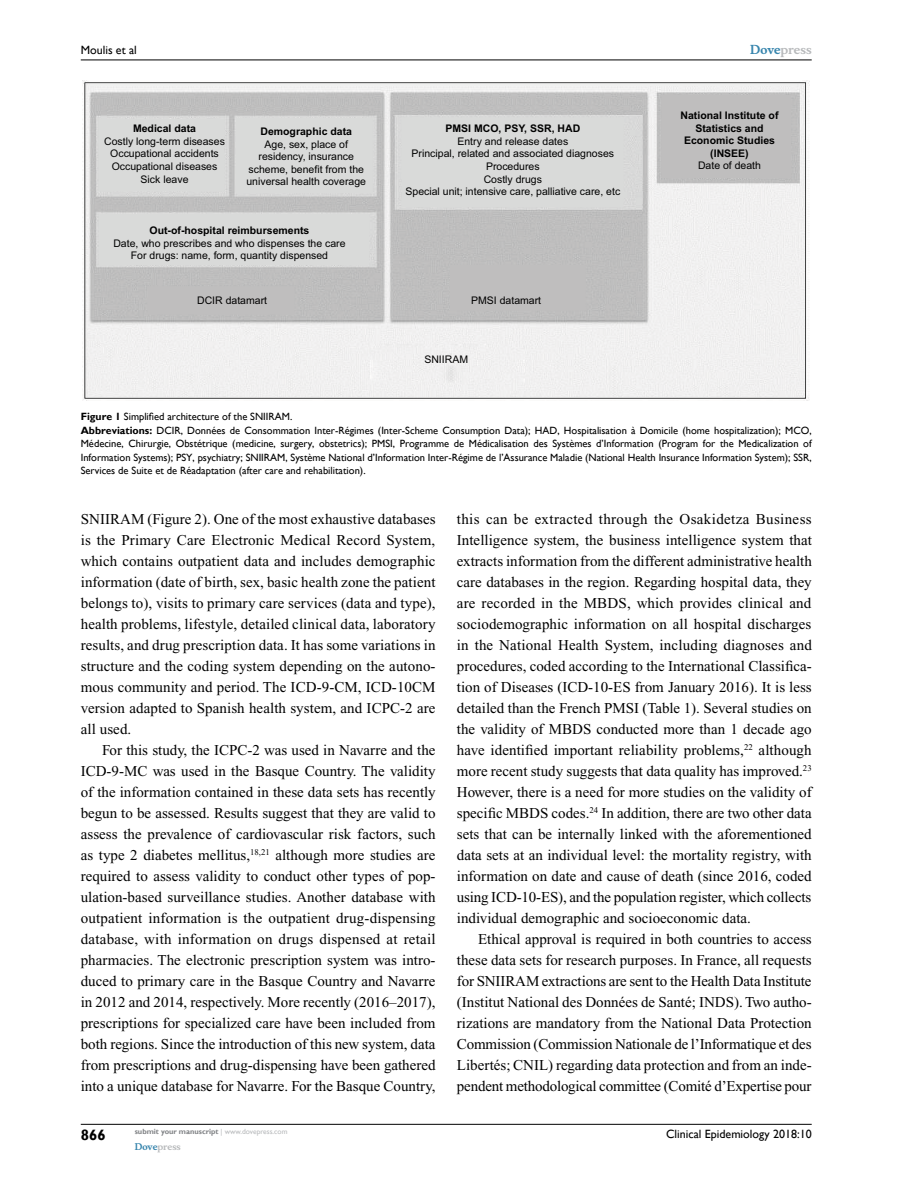
<style>
.page{position:relative;width:918px;height:1188px;background:#fff}
.page>*{position:absolute;margin:0;border:0;box-sizing:border-box;transform-origin:0 0}
.t1{font:15px/21px "Times New Roman";color:#000;text-align:justify}
.t2{font:700 15px "Gill Sans";color:#000}
.t3{font:12px "Gill Sans";color:#000}
.t4{font:700 12px "Musee";color:#b8babc}
.t5{font:10.5px/13.5px "Gill Sans";color:#000}
.t6{font:10.5px/12.6px "Arial";color:#000;text-align:center}
.t7{font:700 10.5px/12.6px "Arial";color:#000;text-align:center}
.t8{font:700 9px "Musee";color:#b8babc}
.t9{font:700 7.5px "Gill Sans";color:#808285}
.s1{color:#3785ad}
.s2{font-weight:700}
.s3{font-weight:400;color:#b8babc}
</style>
<div class="page">
<hr style="left:81px;top:1124px;width:731px;height:1px;background:#000">
<hr style="left:81px;top:60px;width:731px;height:1px;background:#000">
<img style="left:83px;top:81px;width:727px;height:320px">
<p class="t3" style="left:81px;top:43px;width:58px">Moulis et al</p>
<p class="t7" style="left:133px;top:122px;width:65px">Medical data</p>
<p class="t6" style="left:104px;top:135px;width:122px">Costly long-term diseases<br>Occupational accidents<br>Occupational diseases<br>Sick leave</p>
<p class="t7" style="left:260px;top:125px;width:93px">Demographic data</p>
<p class="t6" style="left:246px;top:138px;width:121px">Age, sex, place of residency, insurance scheme, benefit from the universal health coverage</p>
<p class="t7" style="left:150px;top:224px;width:161px">Out-of-hospital reimbursements</p>
<p class="t6" style="left:113px;top:237px;width:234px">Date, who prescribes and who dispenses the care<br>For drugs: name, form, quantity dispensed</p>
<p class="t6" style="left:197px;top:294px;width:72px">DCIR datamart</p>
<p class="t7" style="left:446px;top:122px;width:136px">PMSI MCO, PSY, SSR, HAD</p>
<p class="t6" style="left:406px;top:135px;width:216px">Entry and release dates<br>Principal, related and associated diagnoses<br>Procedures<br>Costly drugs<br>Special unit; intensive care, palliative care, etc</p>
<p class="t6" style="left:471px;top:294px;width:72px">PMSI datamart</p>
<p class="t6" style="left:424px;top:353px;width:45px">SNIIRAM</p>
<p class="t4" style="left:750px;top:43px;width:63px"><span class="s1">Dove</span>press</p>
<p class="t7" style="left:681px;top:109px;width:100px">National Institute of<br>Statistics and<br>Economic Studies (INSEE)</p>
<p class="t6" style="left:698px;top:159px;width:65px">Date of death</p>
<p class="t5" style="left:81px;top:410px;width:732px"><span class="s2">Figure 1</span> Simplified architecture of the SNIIRAM.<br><span class="s2">Abbreviations:</span> DCIR, Données de Consommation Inter-Régimes (Inter-Scheme Consumption Data); HAD, Hospitalisation à Domicile (home hospitalization); MCO, Médecine, Chirurgie, Obstétrique (medicine, surgery, obstetrics); PMSI, Programme de Médicalisation des Systèmes d’Information (Program for the Medicalization of Information Systems); PSY, psychiatry; SNIIRAM, Système National d’Information Inter-Régime de l’Assurance Maladie (National Health Insurance Information System); SSR, Services de Suite et de Réadaptation (after care and rehabilitation).</p>
<p class="t1" style="left:81px;top:508px;width:356px">SNIIRAM (Figure 2). One of the most exhaustive databases is the Primary Care Electronic Medical Record System, which contains outpatient data and includes demographic information (date of birth, sex, basic health zone the patient belongs to), visits to primary care services (data and type), health problems, lifestyle, detailed clinical data, laboratory results, and drug prescription data. It has some variations in structure and the coding system depending on the autono&shy;mous community and period. The ICD-9-CM, ICD-10CM version adapted to Spanish health system, and ICPC-2 are all used.</p>
<p class="t1" style="left:81px;top:739px;width:356px;text-indent:21px">For this study, the ICPC-2 was used in Navarre and the ICD-9-MC was used in the Basque Country. The validity of the information contained in these data sets has recently begun to be assessed. Results suggest that they are valid to assess the prevalence of cardiovascular risk factors, such as type 2 diabetes mellitus,<sup>18,21</sup> although more studies are required to assess validity to conduct other types of pop&shy;ulation-based surveillance studies. Another database with outpatient information is the outpatient drug-dispensing database, with information on drugs dispensed at retail pharmacies. The electronic prescription system was intro&shy;duced to primary care in the Basque Country and Navarre in 2012 and 2014, respectively. More recently (2016–2017), prescriptions for specialized care have been included from both regions. Since the introduction of this new system, data from prescriptions and drug-dispensing have been gathered into a unique database for Navarre. For the Basque Country,</p>
<p class="t1" style="left:457px;top:508px;width:357px">this can be extracted through the Osakidetza Business Intelligence system, the business intelligence system that extracts information from the different administrative health care databases in the region. Regarding hospital data, they are recorded in the MBDS, which provides clinical and sociodemographic information on all hospital discharges in the National Health System, including diagnoses and procedures, coded according to the International Classifica&shy;tion of Diseases (ICD-10-ES from January 2016). It is less detailed than the French PMSI (Table 1). Several studies on the validity of MBDS conducted more than 1 decade ago have identified important reliability problems,<sup>22</sup> although more recent study suggests that data quality has improved.<sup>23<br></sup>However, there is a need for more studies on the validity of specific MBDS codes.<sup>24</sup> In addition, there are two other data sets that can be internally linked with the aforementioned data sets at an individual level: the mortality registry, with information on date and cause of death (since 2016, coded using ICD-10-ES), and the population register, which collects individual demographic and socioeconomic data.</p>
<p class="t1" style="left:457px;top:928px;width:356px;text-indent:21px">Ethical approval is required in both countries to access these data sets for research purposes. In France, all requests for SNIIRAM extractions are sent to the Health Data Institute (Institut National des Données de Santé; INDS). Two autho&shy;rizations are mandatory from the National Data Protection Commission (Commission Nationale de l’Informatique et des Libertés; CNIL) regarding data protection and from an inde&shy;pendent methodological committee (Comité d’Expertise pour</p>
<p class="t2" style="left:81px;top:1126px;width:26px">866</p>
<p class="t9" style="left:135px;top:1127px;width:154px">submit your manuscript <span class="s3">| www.dovepress.com</span></p>
<p class="t8" style="left:135px;top:1141px;width:48px"><span class="s1">Dove</span>press</p>
<p class="t3" style="left:666px;top:1127px;width:147px">Clinical Epidemiology 2018:10</p>
</div>
